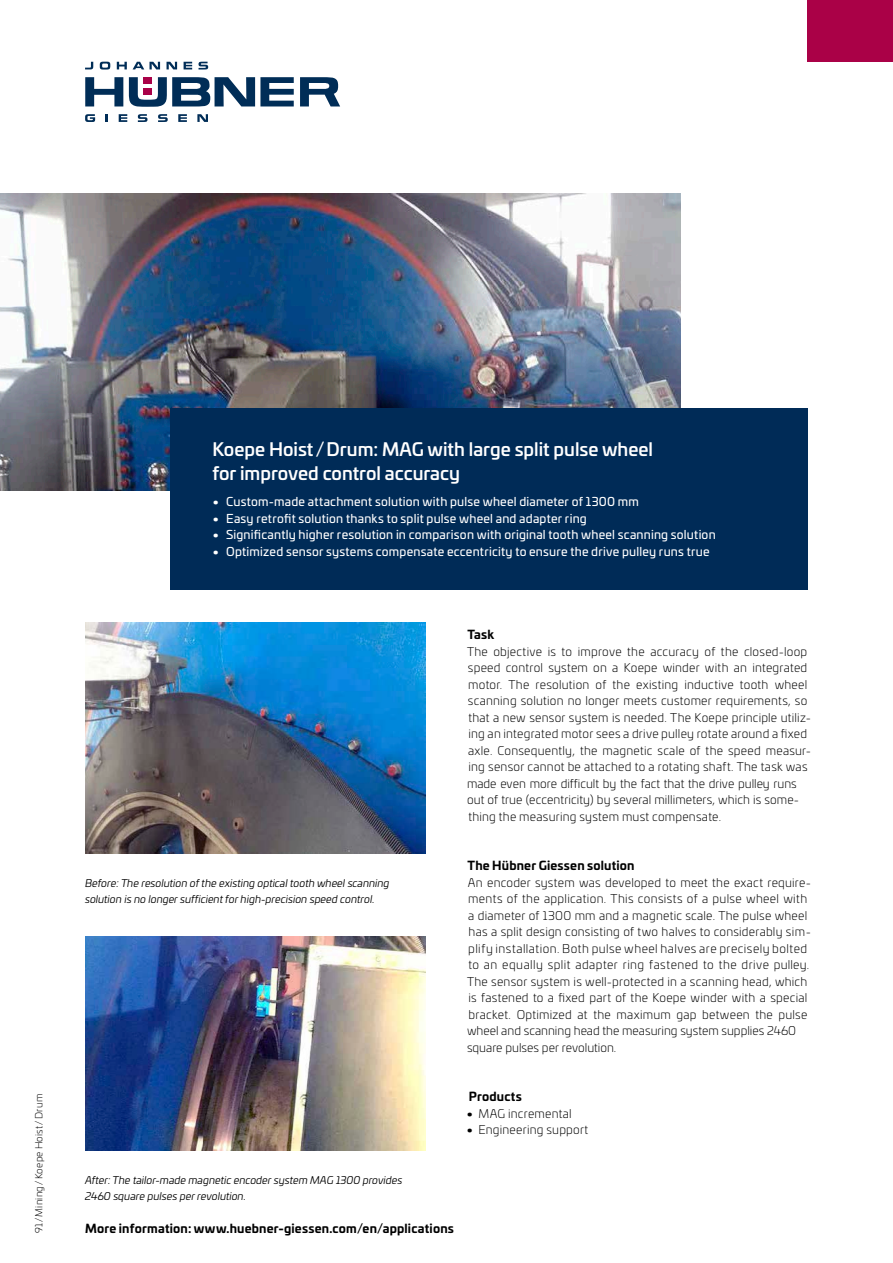
<style>
.page{position:relative;width:893px;height:1263px;background:#fff}
.page>*{position:absolute;margin:0;border:0;box-sizing:border-box;transform-origin:0 0}
.t1{font:500 18px/24.8px "Univia Pro";color:#fff}
.t2{font:300 12px/16.5px "Univia Pro";letter-spacing:.02em;color:#000}
.t3{font:12px "Univia Pro";letter-spacing:.015em;color:#fff}
.t4{font:700 12px "Univia Pro";letter-spacing:.015em;color:#000}
.t5{font:italic 10.5px/16.5px "Univia Pro";color:#000}
.t6{font:300 9.75px "Univia Pro";letter-spacing:.025em;color:#000}
.s1{font-weight:700}
</style>
<div class="page">
<svg style="left:85px;top:77px;width:38px;height:29px"></svg>
<svg style="left:300px;top:77px;width:40px;height:29px"></svg>
<svg style="left:129px;top:77px;width:165px;height:30px"></svg>
<svg style="left:100px;top:62px;width:10px;height:8px"></svg>
<svg style="left:117px;top:62px;width:10px;height:7px"></svg>
<svg style="left:133px;top:62px;width:27px;height:7px"></svg>
<svg style="left:167px;top:62px;width:10px;height:7px"></svg>
<svg style="left:184px;top:62px;width:8px;height:7px"></svg>
<svg style="left:199px;top:62px;width:9px;height:8px"></svg>
<svg style="left:85px;top:62px;width:8px;height:7px"></svg>
<div style="left:143px;top:77px;width:9px;height:7px;background:#a90148"></div>
<div style="left:143px;top:88px;width:9px;height:7px;background:#a90148"></div>
<svg style="left:158px;top:114px;width:10px;height:8px"></svg>
<svg style="left:138px;top:114px;width:9px;height:8px"></svg>
<svg style="left:119px;top:114px;width:8px;height:8px"></svg>
<svg style="left:178px;top:114px;width:9px;height:8px"></svg>
<svg style="left:197px;top:114px;width:11px;height:8px"></svg>
<svg style="left:106px;top:114px;width:2px;height:8px"></svg>
<svg style="left:85px;top:114px;width:10px;height:8px"></svg>
<img style="left:0;top:194px;width:680px;height:297px">
<img style="left:85px;top:936px;width:340px;height:215px">
<img style="left:85px;top:623px;width:340px;height:231px">
<div style="left:808px;top:0;width:85px;height:62px;background:#aa0147"></div>
<div style="left:170px;top:408px;width:638px;height:182px;background:#002b57"></div>
<p class="t6" style="left:32px;top:1233px;width:141px;rotate:-90deg">91/Mining/Koepe Hoist/Drum</p>
<h1 class="t1" style="left:213px;top:435px;width:442px">Koepe Hoist /Drum: MAG with large split pulse wheel for improved control accuracy</h1>
<p class="t3" style="left:213px;top:493px;width:428px"><span class="s1">•</span> Custom-made attachment solution with pulse wheel diameter of 1300 mm</p>
<p class="t3" style="left:213px;top:509px;width:376px"><span class="s1">•</span> Easy retrofit solution thanks to split pulse wheel and adapter ring</p>
<p class="t3" style="left:213px;top:526px;width:505px"><span class="s1">•</span> Significantly higher resolution in comparison with original tooth wheel scanning solution</p>
<p class="t3" style="left:213px;top:542px;width:498px"><span class="s1">•</span> Optimized sensor systems compensate eccentricity to ensure the drive pulley runs true</p>
<p class="t5" style="left:85px;top:874px;width:306px">Before: The resolution of the existing optical tooth wheel scanning solution is no longer sufficient for high-precision speed control.</p>
<p class="t4" style="left:467px;top:625px;width:28px">Task</p>
<p class="t2" style="left:467px;top:642px;width:345px">The objective is to improve the accuracy of the closed-loop speed control system on a Koepe winder with an integrated motor. The resolution of the existing inductive tooth wheel scanning solution no longer meets customer requirements, so that a new sensor system is needed. The Koepe principle utiliz&shy;ing an integrated motor sees a drive pulley rotate around a fixed axle. Consequently, the magnetic scale of the speed measur&shy;ing sensor cannot be attached to a rotating shaft. The task was made even more difficult by the fact that the drive pulley runs out of true (eccentricity) by several millimeters, which is some&shy;thing the measuring system must compensate.</p>
<p class="t4" style="left:467px;top:856px;width:169px">The Hübner Giessen solution</p>
<p class="t2" style="left:467px;top:873px;width:345px">An encoder system was developed to meet the exact require&shy;ments of the application. This consists of a pulse wheel with a diameter of 1300 mm and a magnetic scale. The pulse wheel has a split design consisting of two halves to considerably sim&shy;plify installation. Both pulse wheel halves are precisely bolted to an equally split adapter ring fastened to the drive pulley.<br>The sensor system is well-protected in a scanning head, which is fastened to a fixed part of the Koepe winder with a special bracket. Optimized at the maximum gap between the pulse wheel and scanning head the measuring system supplies 2460 square pulses per revolution.</p>
<p class="t4" style="left:469px;top:1087px;width:55px">Products</p>
<p class="t2" style="left:467px;top:1104px;width:107px"><span class="s1">•</span> MAG incremental</p>
<p class="t2" style="left:467px;top:1121px;width:123px"><span class="s1">•</span> Engineering support</p>
<p class="t5" style="left:85px;top:1171px;width:319px">After: The tailor-made magnetic encoder system MAG 1300 provides<br>2460 square pulses per revolution.</p>
<p class="t4" style="left:85px;top:1219px;width:370px">More information: www.huebner-giessen.com/en/applications</p>
</div>
